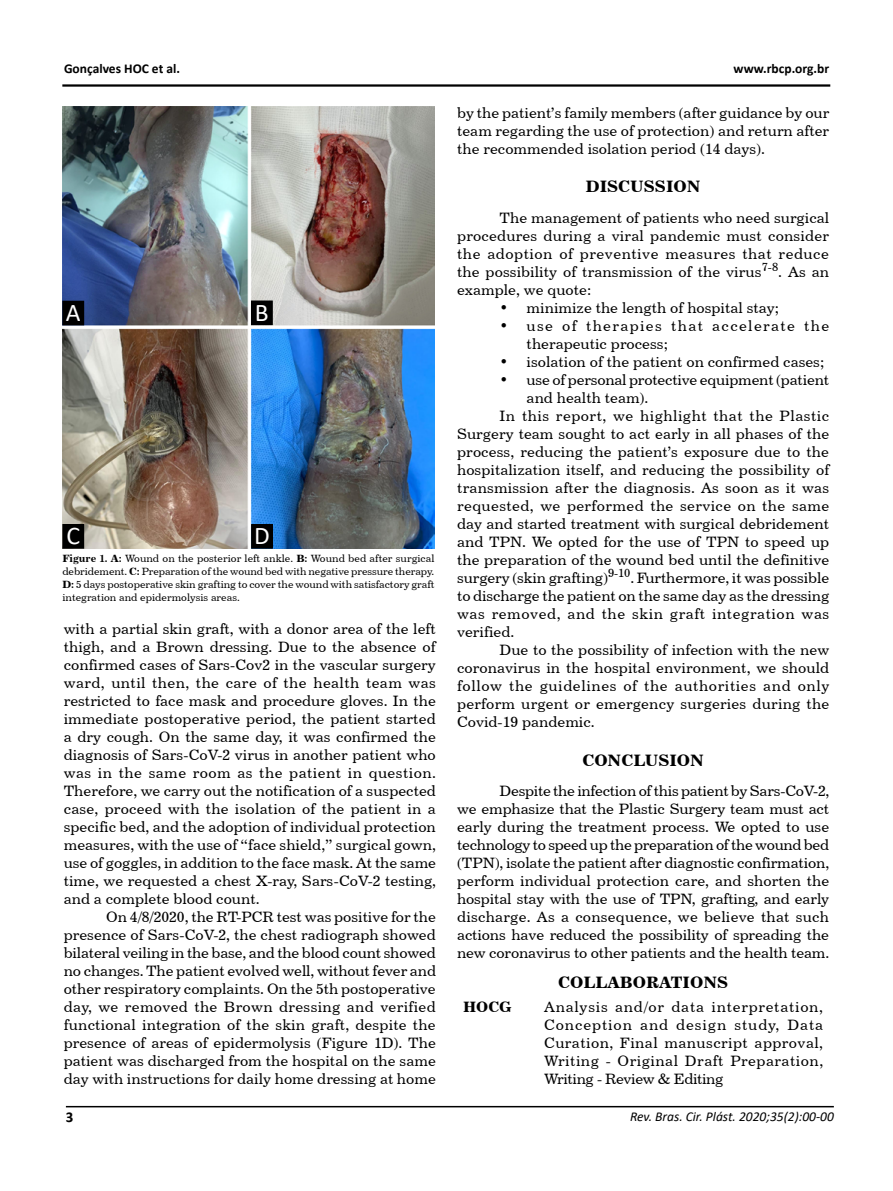
<style>
.page{position:relative;width:893px;height:1191px;background:#fff}
.page>*{position:absolute;margin:0;border:0;box-sizing:border-box;transform-origin:0 0}
.t1{font:25.5px "Calibri";color:#fff}
.t2{font:16.5px "Century 731 BT Bold A";color:#000}
.t3{font:15px/18px "Century 731 BT Roman A";color:#000;text-align:justify}
.t4{font:15px/18px "Century 731 BT Roman A";letter-spacing:.09em;color:#000}
.t5{font:15px "Century 731 BT Roman A";letter-spacing:.04em;color:#000}
.t6{font:15px "Century 731 BT Roman A";letter-spacing:.025em;color:#000}
.t7{font:15px "Century 731 BT Roman A";letter-spacing:.035em;color:#000}
.t8{font:15px "Century 731 BT Roman A";letter-spacing:.03em;color:#000}
.t9{font:15px "Century 731 BT Bold A";color:#000}
.t10{font:700 15px "Calibri";color:#000}
.t11{font:italic 13.5px "Calibri";color:#000}
.t12{font:700 13.5px "Calibri";color:#000}
.t13{font:10.5px/13.2px "Century 731 BT Roman A";color:#000;text-align:justify}
.s1{font-family:"Century 731 BT Bold A"}
</style>
<div class="page">
<hr style="left:66px;top:1106px;width:768px;height:1px;background:#000">
<hr style="left:62px;top:84px;width:768px;height:3px;background:#000">
<img style="left:62px;top:106px;width:372px;height:443px">
<div style="left:63px;top:301px;width:20px;height:24px;background:#000"></div>
<div style="left:62px;top:301px;width:22px;height:24px;border:2px solid #000"></div>
<div style="left:252px;top:301px;width:20px;height:23px;background:#000"></div>
<div style="left:251px;top:300px;width:22px;height:25px;border:2px solid #000"></div>
<div style="left:63px;top:525px;width:20px;height:23px;background:#000"></div>
<div style="left:62px;top:524px;width:22px;height:25px;border:2px solid #000"></div>
<div style="left:252px;top:525px;width:20px;height:23px;background:#000"></div>
<div style="left:251px;top:524px;width:22px;height:25px;border:2px solid #000"></div>
<p class="t12" style="left:64px;top:59px;width:118px">Gonçalves HOC et al.</p>
<p class="t12" style="left:734px;top:59px;width:97px">www.rbcp.org.br</p>
<h1 class="t1" style="left:66px;top:295px;width:16px">A</h1>
<h1 class="t1" style="left:255px;top:294px;width:15px">B</h1>
<h1 class="t1" style="left:66px;top:518px;width:15px">C</h1>
<h1 class="t1" style="left:254px;top:518px;width:17px">D</h1>
<p class="t13" style="left:62px;top:551px;width:374px"><span class="s1">Figure 1. A:</span> Wound on the posterior left ankle. <span class="s1">B:</span> Wound bed after surgical debridement. <span class="s1">C:</span> Preparation of the wound bed with negative pressure therapy.<br><span class="s1">D:</span> 5 days postoperative skin grafting to cover the wound with satisfactory graft integration and epidermolysis areas.</p>
<p class="t3" style="left:64px;top:619px;width:374px">with a partial skin graft, with a donor area of the left thigh, and a Brown dressing. Due to the absence of confirmed cases of Sars-Cov2 in the vascular surgery ward, until then, the care of the health team was restricted to face mask and procedure gloves. In the immediate postoperative period, the patient started a dry cough. On the same day, it was confirmed the diagnosis of Sars-CoV-2 virus in another patient who was in the same room as the patient in question.<br>Therefore, we carry out the notification of a suspected case, proceed with the isolation of the patient in a specific bed, and the adoption of individual protection measures, with the use of “face shield,” surgical gown, use of goggles, in addition to the face mask. At the same time, we requested a chest X-ray, Sars-CoV-2 testing, and a complete blood count.</p>
<p class="t3" style="left:64px;top:907px;width:374px;text-indent:43px">On 4/8/2020, the RT-PCR test was positive for the presence of Sars-CoV-2, the chest radiograph showed bilateral veiling in the base, and the blood count showed no changes. The patient evolved well, without fever and other respiratory complaints. On the 5th postoperative day, we removed the Brown dressing and verified functional integration of the skin graft, despite the presence of areas of epidermolysis (Figure 1D). The patient was discharged from the hospital on the same day with instructions for daily home dressing at home</p>
<p class="t3" style="left:457px;top:103px;width:374px">by the patient’s family members (after guidance by our team regarding the use of protection) and return after the recommended isolation period (14 days).</p>
<p class="t2" style="left:586px;top:176px;width:116px">DISCUSSION</p>
<p class="t3" style="left:457px;top:208px;width:374px;text-indent:43px">The management of patients who need surgical procedures during a viral pandemic must consider the adoption of preventive measures that reduce the possibility of transmission of the virus<sup>7-8</sup>. As an example, we quote:</p>
<p class="t3" style="left:500px;top:298px;width:281px">• minimize the length of hospital stay;</p>
<p class="t4" style="left:527px;top:316px;width:304px;text-indent:-27px">• use of therapies that accelerate the therapeutic process;</p>
<p class="t3" style="left:500px;top:352px;width:326px">• isolation of the patient on confirmed cases;</p>
<p class="t3" style="left:500px;top:370px;width:331px">• use of personal protective equipment (patient</p>
<p class="t3" style="left:527px;top:388px;width:123px">and health team).</p>
<p class="t8" style="left:500px;top:406px;width:331px">In this report, we highlight that the Plastic</p>
<p class="t3" style="left:457px;top:424px;width:374px">Surgery team sought to act early in all phases of the</p>
<p class="t3" style="left:457px;top:442px;width:373px">process, reducing the patient’s exposure due to the</p>
<p class="t3" style="left:457px;top:460px;width:374px">hospitalization itself, and reducing the possibility of</p>
<p class="t3" style="left:457px;top:478px;width:373px">transmission after the diagnosis. As soon as it was</p>
<p class="t6" style="left:457px;top:496px;width:374px">requested, we performed the service on the same</p>
<p class="t3" style="left:457px;top:514px;width:374px">day and started treatment with surgical debridement</p>
<p class="t3" style="left:457px;top:532px;width:374px">and TPN. We opted for the use of TPN to speed up</p>
<p class="t3" style="left:457px;top:550px;width:374px">the preparation of the wound bed until the definitive</p>
<p class="t3" style="left:457px;top:568px;width:374px">surgery (skin grafting)<sup>9-10</sup>. Furthermore, it was possible</p>
<p class="t3" style="left:457px;top:586px;width:374px">to discharge the patient on the same day as the dressing</p>
<p class="t7" style="left:457px;top:604px;width:374px">was removed, and the skin graft integration was</p>
<p class="t3" style="left:457px;top:622px;width:59px">verified.</p>
<p class="t3" style="left:500px;top:640px;width:331px">Due to the possibility of infection with the new</p>
<p class="t3" style="left:457px;top:658px;width:374px">coronavirus in the hospital environment, we should</p>
<p class="t5" style="left:457px;top:676px;width:374px">follow the guidelines of the authorities and only</p>
<p class="t3" style="left:457px;top:694px;width:374px">perform urgent or emergency surgeries during the</p>
<p class="t3" style="left:457px;top:712px;width:139px">Covid-19 pandemic.</p>
<p class="t2" style="left:582px;top:749px;width:123px">CONCLUSION</p>
<p class="t3" style="left:457px;top:782px;width:374px;text-indent:43px">Despite the infection of this patient by Sars-CoV-2, we emphasize that the Plastic Surgery team must act early during the treatment process. We opted to use technology to speed up the preparation of the wound bed (TPN), isolate the patient after diagnostic confirmation, perform individual protection care, and shorten the hospital stay with the use of TPN, grafting, and early discharge. As a consequence, we believe that such actions have reduced the possibility of spreading the new coronavirus to other patients and the health team.</p>
<p class="t2" style="left:558px;top:972px;width:172px">COLLABORATIONS</p>
<p class="t9" style="left:463px;top:997px;width:50px">HOCG</p>
<p class="t3" style="left:544px;top:997px;width:281px">Analysis and/or data interpretation, Conception and design study, Data Curation, Final manuscript approval, Writing - Original Draft Preparation, Writing - Review &amp; Editing</p>
<p class="t10" style="left:66px;top:1106px;width:9px">3</p>
<p class="t11" style="left:630px;top:1107px;width:205px">Rev. Bras. Cir. Plást. 2020;35(2):00-00</p>
</div>
